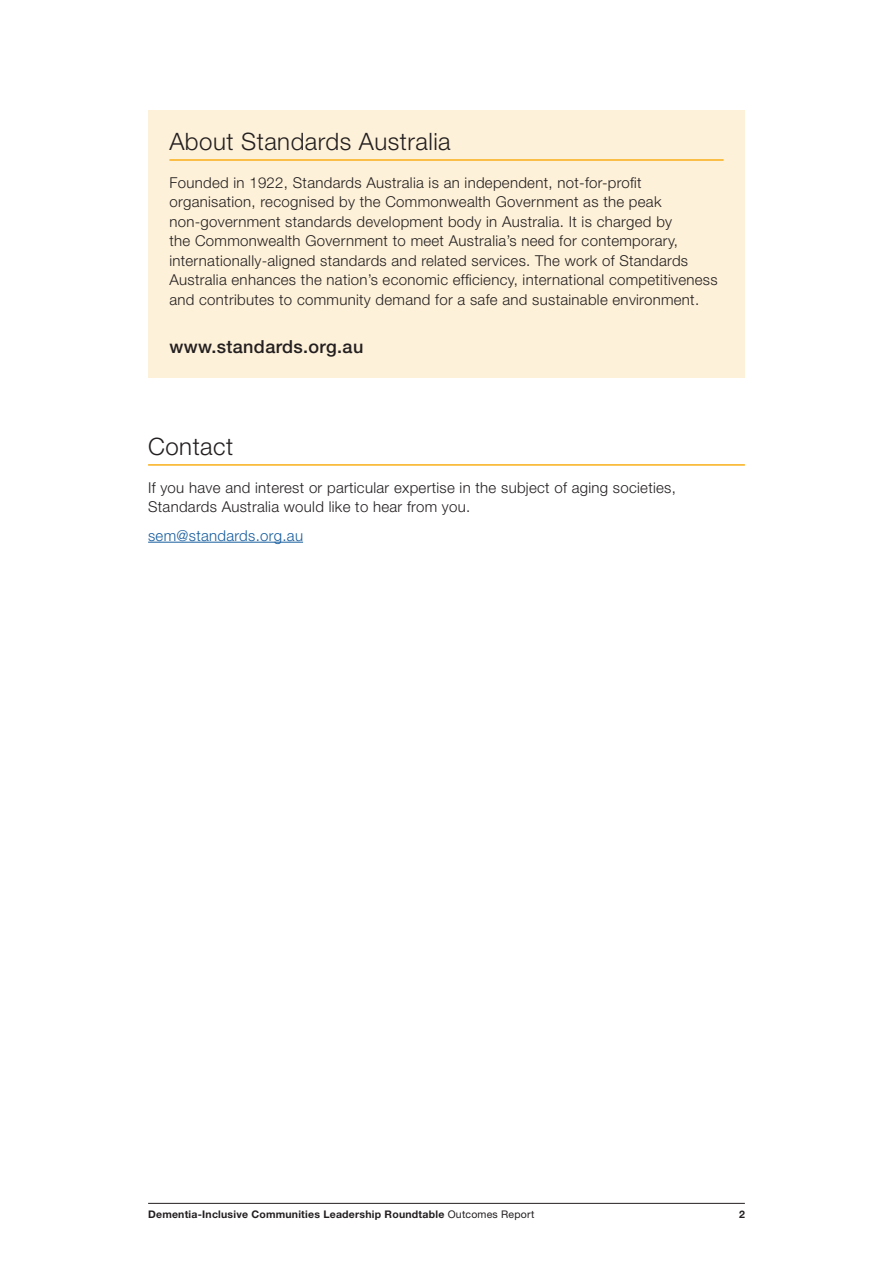
<style>
.page{position:relative;width:893px;height:1263px;background:#fff}
.page>*{position:absolute;margin:0;border:0;box-sizing:border-box;transform-origin:0 0}
.head1_-_not_TOC{font:300 24px "Helvetica Neue CE";letter-spacing:.02em;color:#231f20}
.t1{font:500 18px "Helvetica Neue CE";letter-spacing:.02em;color:#231f20}
.body{font:300 15px/19.5px "Helvetica Neue CE";letter-spacing:.02em;color:#231f20}
.body-2{font:300 15px "Helvetica Neue CE";letter-spacing:.02em;color:#175d9e}
.t2{font:700 10.5px "Helvetica Neue CE";letter-spacing:.02em;color:#231f20}
.s1{font-weight:400}
</style>
<div class="page">
<hr style="left:148px;top:1203px;width:597px;height:1px;background:#231f20">
<hr style="left:148px;top:464px;width:597px;height:2px;background:#faaf18">
<hr style="left:148px;top:542px;width:155px;height:1px;background:#175d9e">
<div style="left:148px;top:110px;width:597px;height:66px;background:#fef1d9"></div>
<hr style="left:169px;top:159px;width:555px;height:2px;background:#faaf18">
<div style="left:148px;top:163px;width:597px;height:166px;background:#fef1d9"></div>
<div style="left:148px;top:318px;width:597px;height:60px;background:#fef1d9"></div>
<p class="head1_-_not_TOC" style="left:169px;top:127px;width:283px">About Standards Australia</p>
<p class="body" style="left:169px;top:173px;width:550px">Founded in 1922, Standards Australia is an independent, not-for-profit organisation, recognised by the Commonwealth Government as the peak non-government standards development body in Australia. It is charged by<br>the Commonwealth Government to meet Australia’s need for contemporary, internationally-aligned standards and related services. The work of Standards Australia enhances the nation’s economic efficiency, international competitiveness and contributes to community demand for a safe and sustainable environment.</p>
<p class="t1" style="left:169px;top:336px;width:195px">www.standards.org.au</p>
<p class="head1_-_not_TOC" style="left:148px;top:432px;width:87px">Contact</p>
<p class="body" style="left:148px;top:477px;width:529px">If you have and interest or particular expertise in the subject of aging societies,<br>Standards Australia would like to hear from you.</p>
<p class="body-2" style="left:148px;top:526px;width:156px">sem@standards.org.au</p>
<p class="t2" style="left:148px;top:1208px;width:388px">Dementia-Inclusive Communities Leadership Roundtable <span class="s1">Outcomes Report</span></p>
<p class="t2" style="left:739px;top:1208px;width:7px">2</p>
</div>
